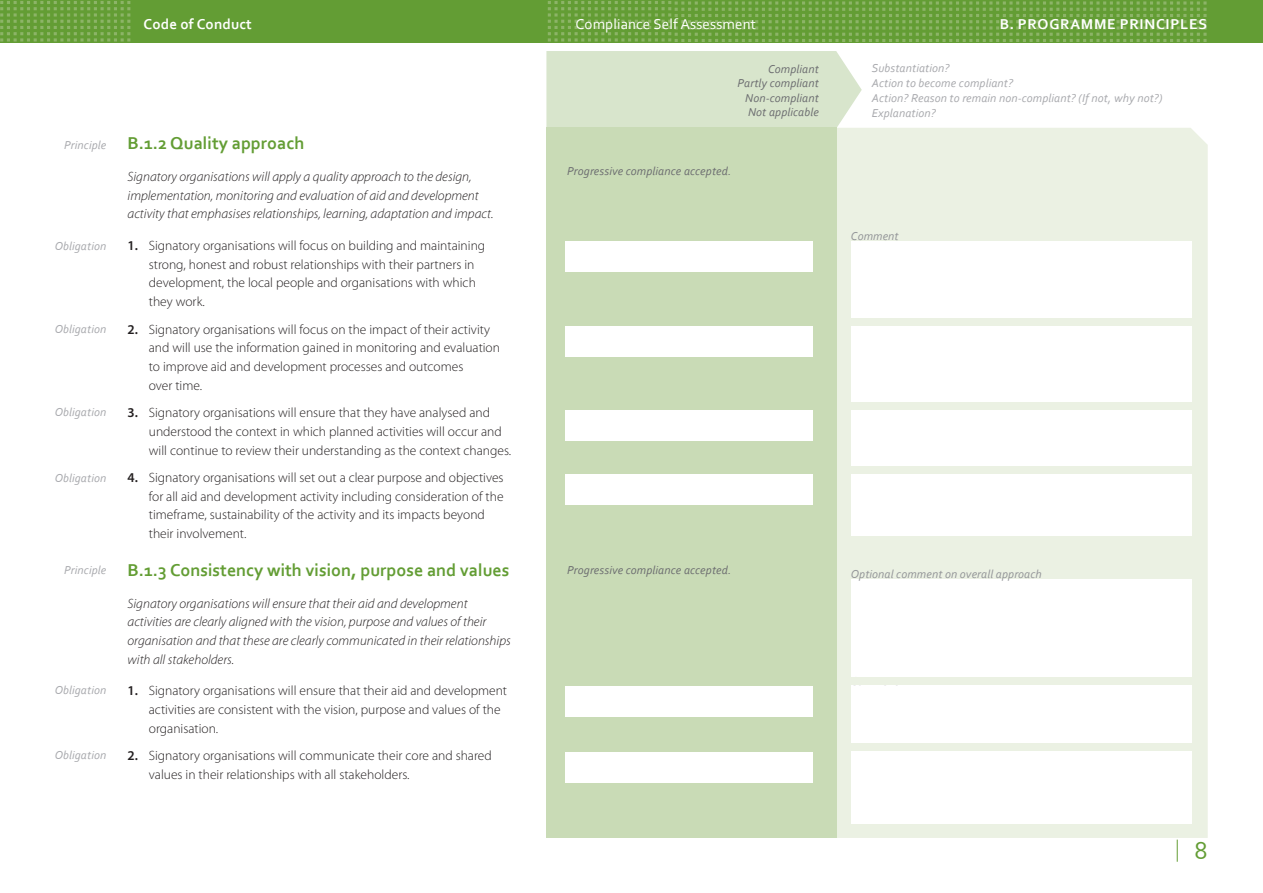
<style>
.page{position:relative;width:1263px;height:893px;background:#fff}
.page>*{position:absolute;margin:0;border:0;box-sizing:border-box;transform-origin:0 0}
.t1{font:25.5px "Corbel";color:#639d34}
.t2{font:700 18px "Corbel";color:#639d34}
.t3{font:15px "Corbel";letter-spacing:.01em;color:#fff}
.t4{font:700 15px "Corbel";letter-spacing:.05em;color:#fff}
.t5{font:700 15px "Corbel";letter-spacing:.01em;color:#fff}
.t6{font:300 13.5px/18.8px "Myriad Pro";color:#231f20}
.t7{font:italic 300 13.5px/18.8px "Myriad Pro";color:#231f20}
.t8{font:italic 12px/15px "Corbel";letter-spacing:.01em;color:#a8a9ad}
.t9{font:italic 12px/14.5px "Corbel";letter-spacing:.01em;color:#6c6d70;text-align:right}
.t10{font:italic 12px "Corbel";letter-spacing:.01em;color:#939598}
.s1{font-weight:600}
</style>
<div class="page">
<svg style="left:1177px;top:840px;width:1px;height:22px"></svg>
<div style="left:0;top:0;width:1263px;height:43px;background:#639d34"></div>
<svg style="left:0;top:1px;width:130px;height:41px"></svg>
<svg style="left:548px;top:1px;width:658px;height:41px"></svg>
<div style="left:546px;top:51px;width:316px;height:77px;background:#d8e5cc"></div>
<div style="left:837px;top:128px;width:371px;height:710px;background:#ebf1e3"></div>
<div style="left:546px;top:128px;width:291px;height:710px;background:#c9dbb6"></div>
<div style="left:851px;top:241px;width:340px;height:582px;background:#fff"></div>
<div style="left:846px;top:536px;width:361px;height:43px;background:#ebf1e3"></div>
<div style="left:566px;top:326px;width:225px;height:31px;background:#fff"></div>
<div style="left:782px;top:326px;width:31px;height:31px;background:#fff"></div>
<div style="left:566px;top:410px;width:227px;height:31px;background:#fff"></div>
<div style="left:782px;top:410px;width:31px;height:31px;background:#fff"></div>
<div style="left:566px;top:474px;width:226px;height:30px;background:#fff"></div>
<div style="left:782px;top:474px;width:31px;height:30px;background:#fff"></div>
<div style="left:566px;top:686px;width:234px;height:30px;background:#fff"></div>
<div style="left:782px;top:686px;width:31px;height:30px;background:#fff"></div>
<div style="left:566px;top:752px;width:223px;height:30px;background:#fff"></div>
<div style="left:782px;top:752px;width:31px;height:30px;background:#fff"></div>
<div style="left:566px;top:241px;width:231px;height:31px;background:#fff"></div>
<div style="left:782px;top:241px;width:31px;height:31px;background:#fff"></div>
<div style="left:841px;top:318px;width:360px;height:8px;background:#ebf1e3"></div>
<div style="left:841px;top:402px;width:360px;height:8px;background:#ebf1e3"></div>
<div style="left:841px;top:466px;width:360px;height:8px;background:#ebf1e3"></div>
<div style="left:841px;top:677px;width:360px;height:8px;background:#ebf1e3"></div>
<div style="left:844px;top:743px;width:361px;height:8px;background:#ebf1e3"></div>
<p class="t8" style="left:64px;top:137px;width:44px">Principle</p>
<p class="t8" style="left:55px;top:238px;width:53px">Obligation</p>
<p class="t8" style="left:55px;top:321px;width:53px">Obligation</p>
<p class="t8" style="left:55px;top:404px;width:53px">Obligation</p>
<p class="t8" style="left:55px;top:470px;width:53px">Obligation</p>
<p class="t8" style="left:64px;top:563px;width:44px">Principle</p>
<p class="t8" style="left:55px;top:682px;width:53px">Obligation</p>
<p class="t8" style="left:55px;top:747px;width:53px">Obligation</p>
<p class="t5" style="left:144px;top:15px;width:110px">Code of Conduct</p>
<p class="t3" style="left:576px;top:15px;width:182px">Compliance Self Assessment</p>
<p class="t9" style="left:737px;top:61px;width:83px">Compliant<br>Partly compliant<br>Non-compliant<br>Not applicable</p>
<p class="t8" style="left:872px;top:60px;width:292px">Substantiation?<br>Action to become compliant?<br>Action? Reason to remain non-compliant? (If not, why not?)<br>Explanation?</p>
<h2 class="t2" style="left:128px;top:132px;width:178px">B.1.2 Quality approach</h2>
<p class="t7" style="left:128px;top:167px;width:367px">Signatory organisations will apply a quality approach to the design, implementation, monitoring and evaluation of aid and development activity that emphasises relationships, learning, adaptation and impact.</p>
<p class="t6" style="left:149px;top:236px;width:338px;text-indent:-21px"><span class="s1">1.</span> Signatory organisations will focus on building and maintaining strong, honest and robust relationships with their partners in development, the local people and organisations with which they work.</p>
<p class="t6" style="left:149px;top:319px;width:353px;text-indent:-21px"><span class="s1">2.</span> Signatory organisations will focus on the impact of their activity and will use the information gained in monitoring and evaluation to improve aid and development processes and outcomes<br>over time.</p>
<p class="t6" style="left:149px;top:403px;width:364px;text-indent:-21px"><span class="s1">3.</span> Signatory organisations will ensure that they have analysed and understood the context in which planned activities will occur and will continue to review their understanding as the context changes.</p>
<p class="t6" style="left:149px;top:468px;width:356px;text-indent:-21px"><span class="s1">4.</span> Signatory organisations will set out a clear purpose and objectives for all aid and development activity including consideration of the timeframe, sustainability of the activity and its impacts beyond their involvement.</p>
<h2 class="t2" style="left:128px;top:559px;width:383px">B.1.3 Consistency with vision, purpose and values</h2>
<p class="t7" style="left:128px;top:594px;width:385px">Signatory organisations will ensure that their aid and development activities are clearly aligned with the vision, purpose and values of their organisation and that these are clearly communicated in their relationships with all stakeholders.</p>
<p class="t6" style="left:149px;top:681px;width:360px;text-indent:-21px"><span class="s1">1.</span> Signatory organisations will ensure that their aid and development activities are consistent with the vision, purpose and values of the organisation.</p>
<p class="t6" style="left:149px;top:746px;width:344px;text-indent:-21px"><span class="s1">2.</span> Signatory organisations will communicate their core and shared values in their relationships with all stakeholders.</p>
<p class="t4" style="left:1000px;top:15px;width:209px">B. PROGRAMME PRINCIPLES</p>
<p class="t9" style="left:567px;top:163px;width:166px">Progressive compliance accepted.</p>
<p class="t10" style="left:851px;top:228px;width:49px">Comment</p>
<p class="t9" style="left:567px;top:563px;width:166px">Progressive compliance accepted.</p>
<p class="t10" style="left:851px;top:567px;width:193px">Optional comment on overall approach</p>
<h1 class="t1" style="left:1194px;top:834px;width:15px">8</h1>
</div>
